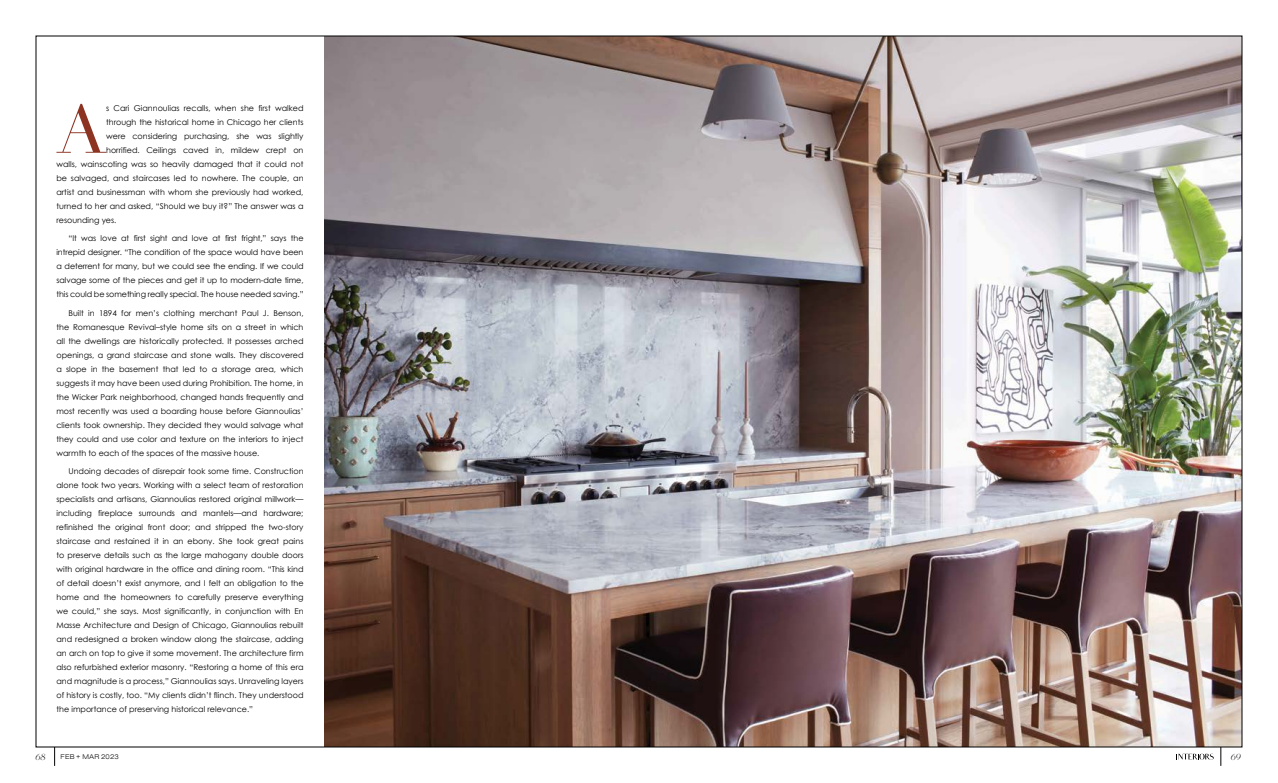
<style>
.page{position:relative;width:1278px;height:783px;background:#fff}
.page>*{position:absolute;margin:0;border:0;box-sizing:border-box;transform-origin:0 0}
.t1{font:67px "Didot";color:#8c3322}
.t2{font:italic 9px "Vanitas";color:#000}
.t3{font:8px/14px "Century Gothic";color:#000;text-align:justify}
.t4{font:7px "Nimbus Sans Becker T Lig Ext";letter-spacing:.015em;color:#000}
</style>
<div class="page">
<img style="left:324px;top:38px;width:916px;height:707px">
<svg style="left:1221px;top:747px;width:1px;height:19px"></svg>
<svg style="left:54px;top:747px;width:1px;height:19px"></svg>
<svg style="left:1178px;top:753px;width:36px;height:7px"></svg>
<h1 class="t1" style="left:57px;top:89px;width:51px">A</h1>
<p class="t3" style="left:106px;top:101px;width:199px">s Cari Giannoulias recalls, when she first walked</p>
<p class="t3" style="left:106px;top:115px;width:199px">through the historical home in Chicago her clients</p>
<p class="t3" style="left:106px;top:129px;width:199px">were considering purchasing, she was slightly</p>
<p class="t3" style="left:106px;top:143px;width:199px">horrified. Ceilings caved in, mildew crept on</p>
<p class="t3" style="left:56px;top:157px;width:249px">walls, wainscoting was so heavily damaged that it could not</p>
<p class="t3" style="left:56px;top:171px;width:249px">be salvaged, and staircases led to nowhere. The couple, an</p>
<p class="t3" style="left:56px;top:185px;width:249px">artist and businessman with whom she previously had worked,</p>
<p class="t3" style="left:56px;top:199px;width:249px">turned to her and asked, “Should we buy it?” The answer was a</p>
<p class="t3" style="left:56px;top:213px;width:62px">resounding yes.</p>
<p class="t3" style="left:56px;top:231px;width:249px;text-indent:12px">“It was love at first sight and love at first fright,” says the intrepid designer. “The condition of the space would have been a deterrent for many, but we could see the ending. If we could salvage some of the pieces and get it up to modern-date time, this could be something really special. The house needed saving.”</p>
<p class="t3" style="left:56px;top:306px;width:249px;text-indent:12px">Built in 1894 for men’s clothing merchant Paul J. Benson, the Romanesque Revival–style home sits on a street in which all the dwellings are historically protected. It possesses arched openings, a grand staircase and stone walls. They discovered a slope in the basement that led to a storage area, which suggests it may have been used during Prohibition. The home, in the Wicker Park neighborhood, changed hands frequently and most recently was used a boarding house before Giannoulias’ clients took ownership. They decided they would salvage what they could and use color and texture on the interiors to inject warmth to each of the spaces of the massive house.</p>
<p class="t3" style="left:56px;top:464px;width:249px;text-indent:12px">Undoing decades of disrepair took some time. Construction alone took two years. Working with a select team of restoration specialists and artisans, Giannoulias restored original millwork— including fireplace surrounds and mantels—and hardware; refinished the original front door; and stripped the two-story staircase and restained it in an ebony. She took great pains to preserve details such as the large mahogany double doors with original hardware in the office and dining room. “This kind of detail doesn’t exist anymore, and I felt an obligation to the home and the homeowners to carefully preserve everything we could,” she says. Most significantly, in conjunction with En Masse Architecture and Design of Chicago, Giannoulias rebuilt and redesigned a broken window along the staircase, adding an arch on top to give it some movement. The architecture firm also refurbished exterior masonry. “Restoring a home of this era and magnitude is a process,” Giannoulias says. Unraveling layers of history is costly, too. “My clients didn’t flinch. They understood the importance of preserving historical relevance.”</p>
<p class="t2" style="left:35px;top:751px;width:13px">68</p>
<p class="t4" style="left:61px;top:753px;width:59px">FEB + MAR 2023</p>
<p class="t2" style="left:1230px;top:752px;width:13px">69</p>
</div>
